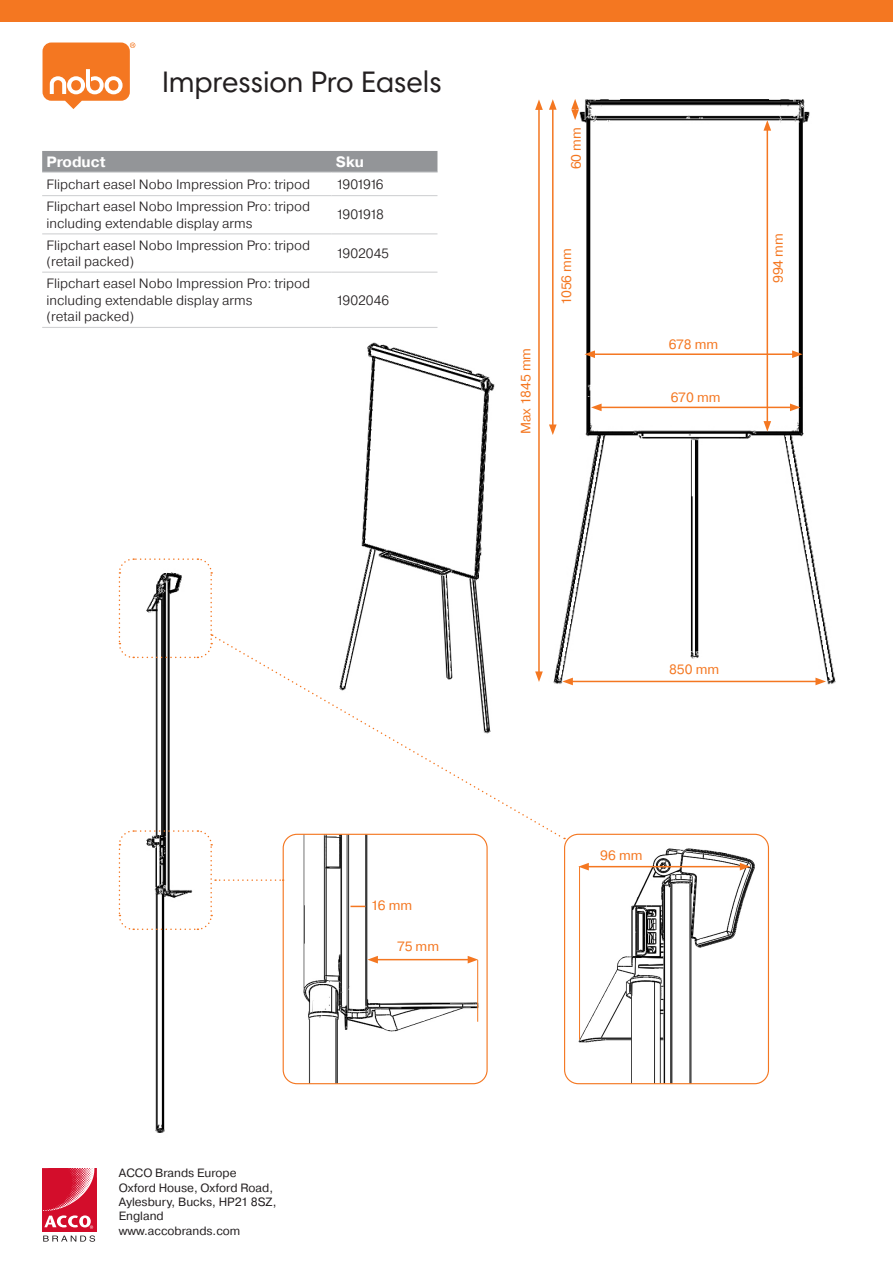
<style>
.page{position:relative;width:893px;height:1263px;background:#fff}
.page>*{position:absolute;margin:0;border:0;box-sizing:border-box;transform-origin:0 0}
.t1{font:30px "Harmonia Sans W1 G";letter-spacing:-.01em;color:#231f20}
.t2{font:700 15px "Pragmatica";color:#fff}
.t3{font:300 13.5px/16.2px "Pragmatica";color:#231f20}
.t4{font:13.5px "Pragmatica";color:#f47721}
.t5{font:300 13.5px "Pragmatica";letter-spacing:-.09em;color:#231f20}
.t6{font:300 13.5px "Pragmatica";letter-spacing:-.085em;color:#231f20}
.t7{font:12px/14.4px "Pragmatica";color:#231f20}
</style>
<div class="page">
<img style="left:350px;top:327px;width:145px;height:308px">
<div style="left:0;top:0;width:893px;height:21px;background:#f47721"></div>
<svg style="left:43px;top:43px;width:92px;height:66px"></svg>
<img style="left:43px;top:1169px;width:53px;height:62px">
<svg style="left:44px;top:1215px;width:49px;height:14px"></svg>
<svg style="left:43px;top:1235px;width:52px;height:7px"></svg>
<img style="left:562px;top:99px;width:274px;height:587px">
<hr style="left:593px;top:353px;width:201px;height:2px;background:#f47721">
<svg style="left:584px;top:350px;width:11px;height:8px"></svg>
<svg style="left:792px;top:350px;width:11px;height:8px"></svg>
<hr style="left:599px;top:407px;width:193px;height:1px;background:#f47721">
<svg style="left:591px;top:404px;width:11px;height:7px"></svg>
<svg style="left:790px;top:404px;width:10px;height:7px"></svg>
<hr style="left:571px;top:681px;width:247px;height:1px;background:#f47721">
<svg style="left:564px;top:678px;width:9px;height:7px"></svg>
<svg style="left:815px;top:678px;width:11px;height:7px"></svg>
<hr style="left:538px;top:108px;width:2px;height:566px;background:#f47721">
<svg style="left:535px;top:99px;width:8px;height:11px"></svg>
<hr style="left:552px;top:107px;width:2px;height:320px;background:#f47721">
<svg style="left:549px;top:424px;width:8px;height:11px"></svg>
<svg style="left:549px;top:99px;width:8px;height:11px"></svg>
<svg style="left:571px;top:99px;width:8px;height:21px"></svg>
<hr style="left:767px;top:128px;width:1px;height:295px;background:#f47721">
<svg style="left:763px;top:421px;width:8px;height:11px"></svg>
<svg style="left:763px;top:120px;width:8px;height:11px"></svg>
<img style="left:155px;top:634px;width:59px;height:499px">
<img style="left:283px;top:839px;width:204px;height:245px">
<div style="left:283px;top:834px;width:205px;height:250px;border:1px solid #f47721;border-radius:14px"></div>
<svg style="left:350px;top:906px;width:15px;height:1px"></svg>
<img style="left:565px;top:834px;width:203px;height:250px">
<div style="left:564px;top:834px;width:205px;height:250px;border:1px solid #f47721;border-radius:14px"></div>
<svg style="left:118px;top:829px;width:166px;height:102px"></svg>
<svg style="left:214px;top:635px;width:350px;height:204px"></svg>
<svg style="left:118px;top:558px;width:95px;height:101px"></svg>
<hr style="left:477px;top:960px;width:1px;height:62px;background:#f47721">
<hr style="left:376px;top:959px;width:94px;height:1px;background:#f47721">
<svg style="left:367px;top:956px;width:11px;height:7px"></svg>
<svg style="left:468px;top:956px;width:10px;height:7px"></svg>
<hr style="left:579px;top:866px;width:1px;height:174px;background:#f47721">
<hr style="left:586px;top:866px;width:156px;height:1px;background:#f47721">
<svg style="left:578px;top:863px;width:11px;height:7px"></svg>
<svg style="left:740px;top:863px;width:10px;height:7px"></svg>
<div style="left:42px;top:151px;width:395px;height:21px;background:#939598"></div>
<svg style="left:42px;top:234px;width:395px;height:38px"></svg>
<hr style="left:42px;top:172px;width:290px;height:1px;background:#d1d2d4">
<hr style="left:332px;top:172px;width:105px;height:1px;background:#d1d2d4">
<hr style="left:42px;top:327px;width:290px;height:1px;background:#d1d2d4">
<hr style="left:332px;top:327px;width:105px;height:1px;background:#d1d2d4">
<hr style="left:42px;top:195px;width:290px;height:1px;background:#d1d2d4">
<hr style="left:332px;top:195px;width:105px;height:1px;background:#d1d2d4">
<hr style="left:42px;top:233px;width:290px;height:1px;background:#d1d2d4">
<hr style="left:332px;top:233px;width:105px;height:1px;background:#d1d2d4">
<hr style="left:42px;top:272px;width:290px;height:1px;background:#d1d2d4">
<hr style="left:332px;top:272px;width:105px;height:1px;background:#d1d2d4">
<h1 class="t1" style="left:162px;top:63px;width:281px">Impression Pro Easels</h1>
<p class="t2" style="left:46px;top:152px;width:61px">Product</p>
<p class="t2" style="left:336px;top:152px;width:29px">Sku</p>
<p class="t3" style="left:46px;top:176px;width:265px">Flipchart easel Nobo Impression Pro: tripod</p>
<p class="t5" style="left:336px;top:175px;width:49px">1901916</p>
<p class="t3" style="left:46px;top:198px;width:265px">Flipchart easel Nobo Impression Pro: tripod including extendable display arms</p>
<p class="t6" style="left:336px;top:206px;width:49px">1901918</p>
<p class="t3" style="left:46px;top:237px;width:265px">Flipchart easel Nobo Impression Pro: tripod (retail packed)</p>
<p class="t3" style="left:336px;top:245px;width:54px">1902045</p>
<p class="t3" style="left:46px;top:275px;width:265px">Flipchart easel Nobo Impression Pro: tripod including extendable display arms<br>(retail packed)</p>
<p class="t3" style="left:336px;top:291px;width:55px">1902046</p>
<p class="t4" style="left:568px;top:169px;width:44px;rotate:-90deg">60 mm</p>
<p class="t4" style="left:517px;top:434px;width:88px;rotate:-90deg">Max 1845 mm</p>
<p class="t4" style="left:558px;top:305px;width:59px;rotate:-90deg">1056 mm</p>
<p class="t4" style="left:669px;top:336px;width:51px">678 mm</p>
<p class="t4" style="left:671px;top:389px;width:51px">670 mm</p>
<p class="t4" style="left:770px;top:283px;width:52px;rotate:-90deg">994 mm</p>
<p class="t7" style="left:119px;top:1166px;width:159px">ACCO Brands Europe<br>Oxford House, Oxford Road,<br>Aylesbury, Bucks, HP21 8SZ,<br>England www.accobrands.com</p>
<p class="t4" style="left:371px;top:897px;width:43px">16 mm</p>
<p class="t4" style="left:397px;top:938px;width:43px">75 mm</p>
<p class="t4" style="left:669px;top:661px;width:52px">850 mm</p>
<p class="t4" style="left:600px;top:847px;width:44px">96 mm</p>
</div>
